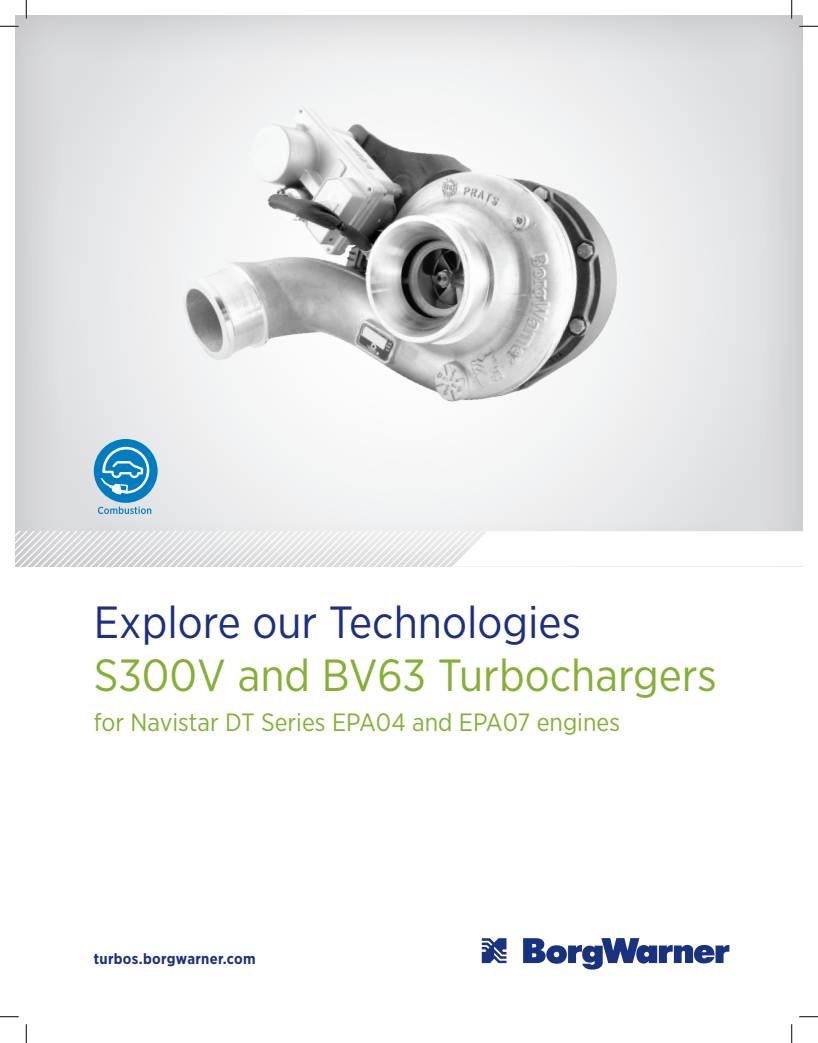
<style>
.page{position:relative;width:818px;height:1043px;background:#fff}
.page>*{position:absolute;margin:0;border:0;box-sizing:border-box;transform-origin:0 0}
.t1{font:45px "Gotham Narrow";color:#84b133}
.t2{font:45px "Gotham Narrow";color:#1c2f82}
.t3{font:25px "Gotham Narrow";color:#84b133}
.t4{font:700 15px "Gotham Narrow";letter-spacing:.02em;color:#1c2f82}
</style>
<div class="page">
<div style="left:15px;top:15px;width:787px;height:552px;background:#231f20;opacity:.17"></div>
<svg style="left:481px;top:938px;width:25px;height:25px"></svg>
<svg style="left:523px;top:938px;width:206px;height:32px"></svg>
<svg style="left:15px;top:531px;width:787px;height:35px"></svg>
<div style="left:94px;top:439px;width:64px;height:64px;background:#007cc2;border-radius:50%"></div>
<svg style="left:101px;top:447px;width:48px;height:47px"></svg>
<svg style="left:98px;top:506px;width:53px;height:8px"></svg>
<img style="left:166px;top:87px;width:477px;height:342px">
<svg style="left:0;top:25px;width:19px;height:2px"></svg>
<svg style="left:799px;top:25px;width:19px;height:2px"></svg>
<svg style="left:0;top:1016px;width:19px;height:1px"></svg>
<svg style="left:799px;top:1016px;width:19px;height:1px"></svg>
<svg style="left:25px;top:0;width:2px;height:19px"></svg>
<svg style="left:25px;top:1024px;width:2px;height:18px"></svg>
<svg style="left:790px;top:0;width:2px;height:19px"></svg>
<svg style="left:791px;top:1024px;width:1px;height:18px"></svg>
<h1 class="t2" style="left:94px;top:594px;width:488px">Explore our Technologies</h1>
<h1 class="t1" style="left:94px;top:647px;width:624px">S300V and BV63 Turbochargers</h1>
<p class="t3" style="left:94px;top:706px;width:527px">for Navistar DT Series EPA04 and EPA07 engines</p>
<p class="t4" style="left:94px;top:948px;width:163px">turbos.borgwarner.com</p>
</div>
